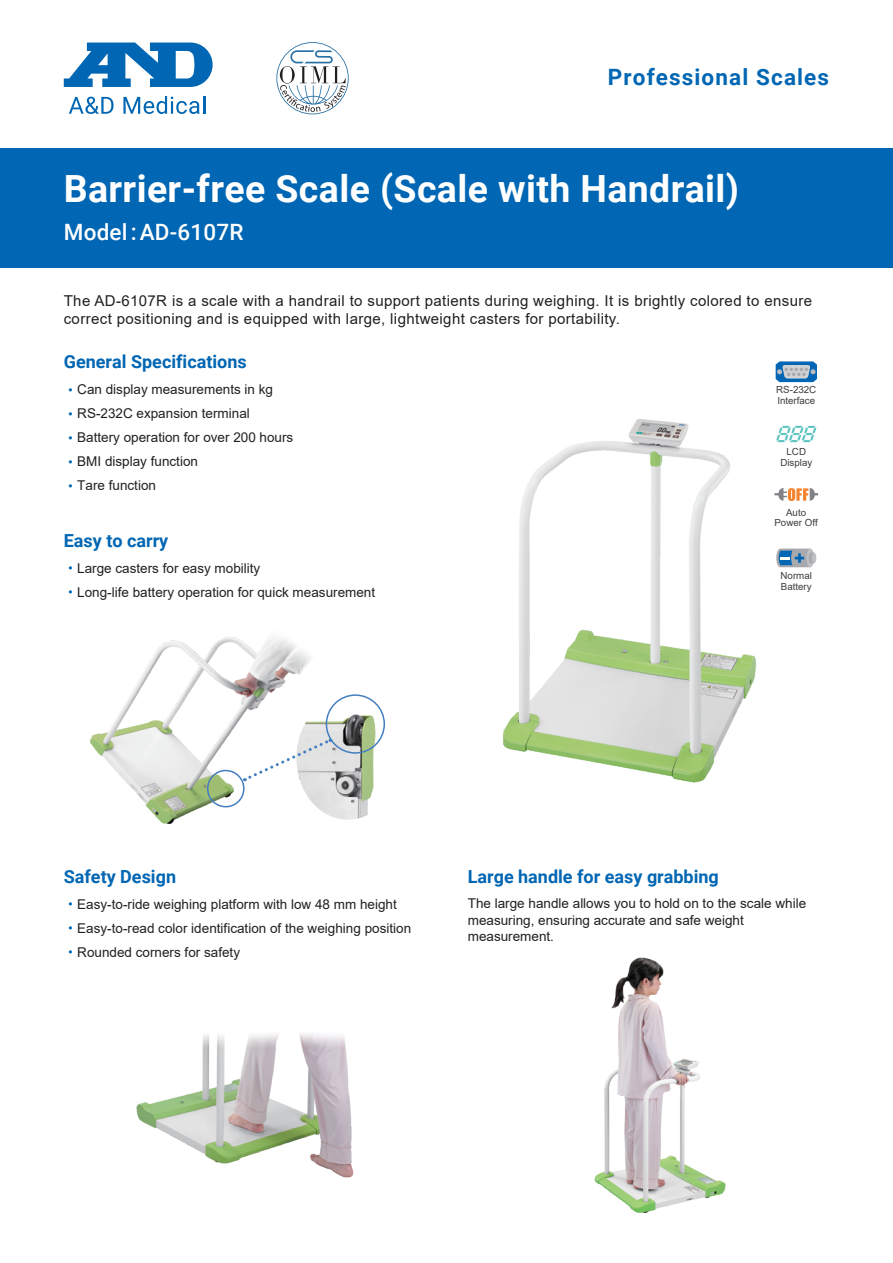
<style>
.page{position:relative;width:893px;height:1263px;background:#fff}
.page>*{position:absolute;margin:0;border:0;box-sizing:border-box;transform-origin:0 0}
.t1{font:700 37.5px "Roboto";letter-spacing:.01em;color:#fff}
.t2{font:700 22.5px "Roboto";letter-spacing:.05em;color:#0166b3}
.t3{font:500 22.5px "Roboto";letter-spacing:.01em;color:#fff}
.t4{font:700 18px "Roboto";color:#0166b3}
.t5{font:15px/17.2px "Arial";letter-spacing:.025em;color:#231f20}
.t6{font:13.5px/24px "Arial";color:#231f20}
.t7{font:9.75px/10.5px "Arial";color:#3e3e3f}
.s1{font-family:"Source Han Sans JP";font-weight:500;color:#0166b3}
</style>
<div class="page">
<div style="left:0;top:149px;width:893px;height:119px;background:#0166b3"></div>
<svg style="left:776px;top:361px;width:41px;height:21px"></svg>
<svg style="left:807px;top:426px;width:9px;height:16px"></svg>
<svg style="left:807px;top:488px;width:11px;height:13px"></svg>
<hr style="left:812px;top:552px;width:4px;height:11px;background:#bebfc2;border-radius:50%">
<svg style="left:807px;top:549px;width:7px;height:18px"></svg>
<img style="left:594px;top:957px;width:132px;height:257px">
<img style="left:136px;top:1033px;width:218px;height:145px">
<img style="left:89px;top:637px;width:222px;height:187px">
<img style="left:503px;top:419px;width:304px;height:364px">
<img style="left:296px;top:703px;width:89px;height:117px">
<div style="left:207px;top:770px;width:38px;height:37px;border:2px solid #437ec1;border-radius:50%"></div>
<svg style="left:244px;top:738px;width:87px;height:43px"></svg>
<div style="left:326px;top:694px;width:59px;height:60px;border:2px solid #437ec1;border-radius:50%"></div>
<svg style="left:69px;top:97px;width:45px;height:17px"></svg>
<svg style="left:123px;top:96px;width:82px;height:18px"></svg>
<svg style="left:64px;top:43px;width:149px;height:44px"></svg>
<svg style="left:276px;top:42px;width:73px;height:72px"></svg>
<h2 class="t2" style="left:608px;top:61px;width:223px">Professional Scales</h2>
<h1 class="t1" style="left:64px;top:163px;width:677px">Barrier-free Scale (Scale with Handrail)</h1>
<h2 class="t3" style="left:64px;top:217px;width:181px">Model :AD-6107R</h2>
<p class="t5" style="left:64px;top:292px;width:750px">The AD-6107R is a scale with a handrail to support patients during weighing. It is brightly colored to ensure correct positioning and is equipped with large, lightweight casters for portability.</p>
<h3 class="t4" style="left:64px;top:349px;width:184px">General Specifications</h3>
<p class="t6" style="left:64px;top:378px;width:231px"><span class="s1">・</span>Can display measurements in kg<span class="s1">・</span>RS-232C expansion terminal<span class="s1">・</span>Battery operation for over 200 hours<span class="s1">・</span>BMI display function<br><span class="s1">・</span>Tare function</p>
<h3 class="t4" style="left:64px;top:528px;width:106px">Easy to carry</h3>
<p class="t6" style="left:64px;top:556px;width:313px"><span class="s1">・</span>Large casters for easy mobility<br><span class="s1">・</span>Long-life battery operation for quick measurement</p>
<p class="t7" style="left:776px;top:384px;width:42px">RS-232C<br>Interface</p>
<p class="t7" style="left:780px;top:447px;width:33px;text-align:center">LCD<br>Display</p>
<p class="t7" style="left:774px;top:507px;width:45px;text-align:center">Auto<br>Power Off</p>
<p class="t7" style="left:781px;top:571px;width:33px">Normal<br>Battery</p>
<h3 class="t4" style="left:64px;top:864px;width:114px">Safety Design</h3>
<p class="t6" style="left:64px;top:892px;width:349px"><span class="s1">・</span>Easy-to-ride weighing platform with low 48 mm height<span class="s1">・</span>Easy-to-read color identification of the weighing position<span class="s1">・</span>Rounded corners for safety</p>
<h3 class="t4" style="left:468px;top:864px;width:253px">Large handle for easy grabbing</h3>
<p class="t6" style="left:468px;top:895px;width:340px;line-height:16.5px">The large handle allows you to hold on to the scale while measuring, ensuring accurate and safe weight measurement.</p>
</div>
